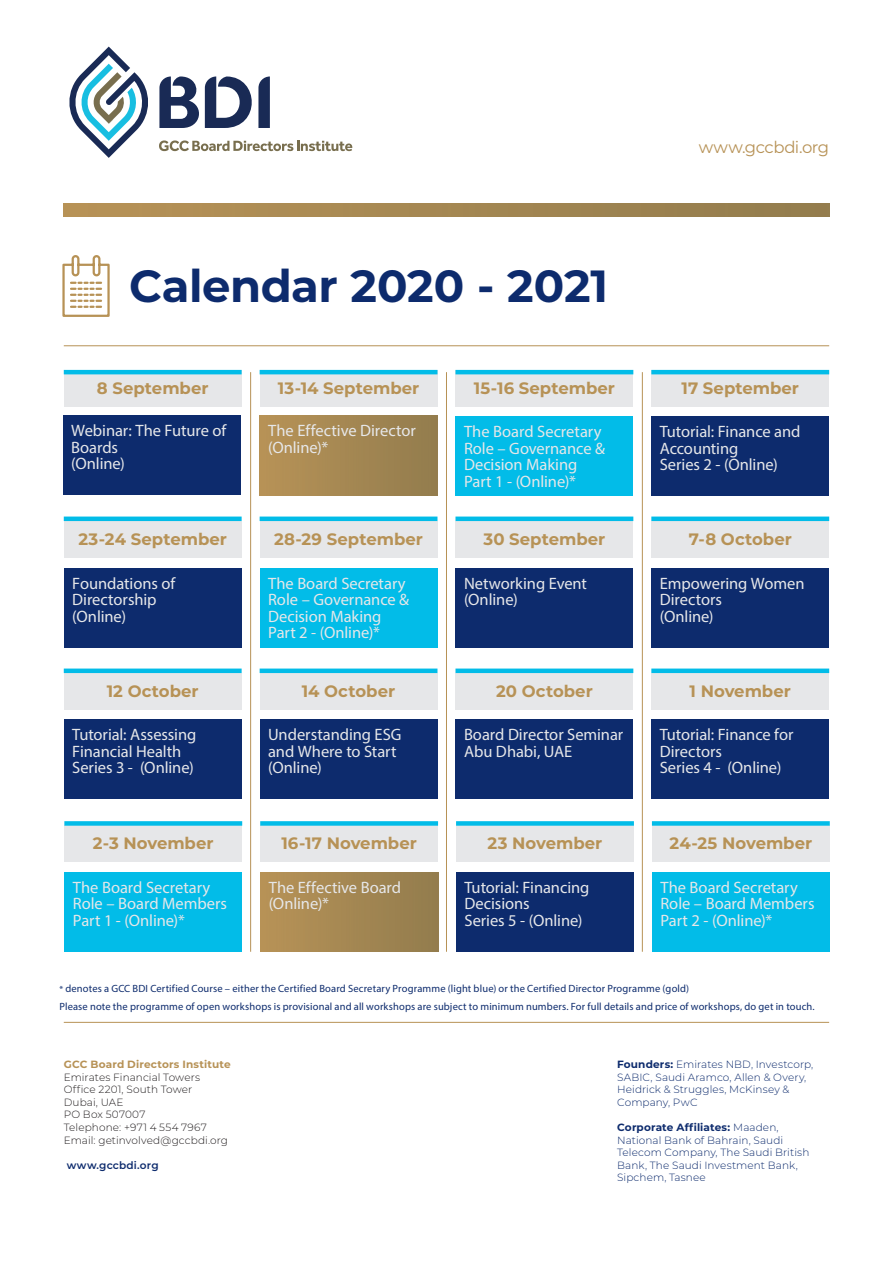
<style>
.page{position:relative;width:893px;height:1263px;background:#fff}
.page>*{position:absolute;margin:0;border:0;box-sizing:border-box;transform-origin:0 0}
.t1{font:700 45px "Montserrat";letter-spacing:-.01em;color:#0d2b6d}
.t2{font:16.5px/16.5px "Myriad Pro";letter-spacing:-.005em;color:#e6e7e9}
.t3{font:700 16.5px "Montserrat";color:#b79256}
.t4{font:16.5px "Montserrat";letter-spacing:-.025em;color:#b79256}
.t5{font:10.5px/18px "Myriad Pro";letter-spacing:.015em;color:#0d2b6d}
.t6{font:300 10.5px/12.6px "Montserrat";letter-spacing:.01em;color:#0d2b6d}
.t7{font:300 10.5px/12.6px "Montserrat";letter-spacing:.01em;color:#231f20}
.t8{font:700 10.5px "Montserrat";letter-spacing:.015em;color:#b79256}
.t9{font:600 10.5px "Montserrat";letter-spacing:.015em;color:#0d2b6d}
.s1{font-size:9px}
.s2{font-weight:700}
</style>
<div class="page">
<svg style="left:69px;top:47px;width:79px;height:111px"></svg>
<svg style="left:159px;top:76px;width:111px;height:52px"></svg>
<svg style="left:159px;top:140px;width:193px;height:11px"></svg>
<svg style="left:62px;top:255px;width:48px;height:62px"></svg>
<hr style="left:64px;top:1022px;width:765px;height:1px;background:#b79256">
<svg style="left:64px;top:203px;width:765px;height:13px"></svg>
<hr style="left:64px;top:345px;width:765px;height:1px;background:#b79256">
<hr style="left:250px;top:372px;width:1px;height:580px;background:#b79256">
<hr style="left:446px;top:372px;width:1px;height:580px;background:#b79256">
<hr style="left:642px;top:372px;width:1px;height:580px;background:#b79256">
<div style="left:64px;top:370px;width:178px;height:36px;background:#e6e7e9"></div>
<div style="left:260px;top:370px;width:177px;height:36px;background:#e6e7e9"></div>
<div style="left:455px;top:370px;width:178px;height:36px;background:#e6e7e9"></div>
<div style="left:651px;top:370px;width:178px;height:36px;background:#e6e7e9"></div>
<div style="left:64px;top:521px;width:178px;height:36px;background:#e6e7e9"></div>
<div style="left:260px;top:521px;width:177px;height:36px;background:#e6e7e9"></div>
<div style="left:455px;top:521px;width:178px;height:36px;background:#e6e7e9"></div>
<div style="left:651px;top:521px;width:178px;height:36px;background:#e6e7e9"></div>
<div style="left:64px;top:673px;width:178px;height:36px;background:#e6e7e9"></div>
<div style="left:260px;top:673px;width:177px;height:36px;background:#e6e7e9"></div>
<div style="left:455px;top:673px;width:178px;height:36px;background:#e6e7e9"></div>
<div style="left:651px;top:673px;width:178px;height:36px;background:#e6e7e9"></div>
<div style="left:260px;top:568px;width:177px;height:80px;background:#02bce8"></div>
<div style="left:63px;top:415px;width:178px;height:80px;background:#0d2b6d"></div>
<div style="left:260px;top:415px;width:177px;height:80px;background:linear-gradient(to right,#b79357,#927c4e)"></div>
<div style="left:455px;top:416px;width:178px;height:80px;background:#02bce8"></div>
<div style="left:651px;top:416px;width:178px;height:80px;background:#0d2b6d"></div>
<div style="left:64px;top:568px;width:178px;height:80px;background:#0d2b6d"></div>
<div style="left:455px;top:568px;width:178px;height:80px;background:#0d2b6d"></div>
<div style="left:651px;top:568px;width:178px;height:80px;background:#0d2b6d"></div>
<div style="left:64px;top:719px;width:178px;height:80px;background:#0d2b6d"></div>
<div style="left:260px;top:719px;width:177px;height:80px;background:#0d2b6d"></div>
<div style="left:455px;top:719px;width:178px;height:80px;background:#0d2b6d"></div>
<div style="left:651px;top:719px;width:178px;height:80px;background:#0d2b6d"></div>
<hr style="left:64px;top:370px;width:178px;height:4px;background:#02bce8">
<hr style="left:260px;top:370px;width:177px;height:4px;background:#02bce8">
<hr style="left:455px;top:370px;width:178px;height:4px;background:#02bce8">
<hr style="left:651px;top:370px;width:178px;height:4px;background:#02bce8">
<div style="left:64px;top:516px;width:178px;height:5px;background:#02bce8"></div>
<div style="left:260px;top:516px;width:177px;height:5px;background:#02bce8"></div>
<div style="left:455px;top:516px;width:178px;height:5px;background:#02bce8"></div>
<div style="left:651px;top:516px;width:178px;height:5px;background:#02bce8"></div>
<div style="left:64px;top:668px;width:178px;height:5px;background:#02bce8"></div>
<div style="left:260px;top:668px;width:177px;height:5px;background:#02bce8"></div>
<div style="left:455px;top:668px;width:178px;height:5px;background:#02bce8"></div>
<div style="left:651px;top:668px;width:178px;height:5px;background:#02bce8"></div>
<div style="left:64px;top:826px;width:178px;height:36px;background:#e6e7e9"></div>
<div style="left:260px;top:826px;width:178px;height:36px;background:#e6e7e9"></div>
<div style="left:456px;top:826px;width:178px;height:36px;background:#e6e7e9"></div>
<div style="left:652px;top:826px;width:178px;height:36px;background:#e6e7e9"></div>
<div style="left:64px;top:872px;width:178px;height:80px;background:#02bce8"></div>
<div style="left:260px;top:872px;width:178px;height:80px;background:linear-gradient(to right,#b79357,#937c4e)"></div>
<div style="left:456px;top:872px;width:178px;height:80px;background:#0d2b6d"></div>
<div style="left:652px;top:872px;width:178px;height:80px;background:#02bce8"></div>
<div style="left:64px;top:821px;width:178px;height:5px;background:#02bce8"></div>
<div style="left:260px;top:821px;width:178px;height:5px;background:#02bce8"></div>
<div style="left:456px;top:821px;width:178px;height:5px;background:#02bce8"></div>
<div style="left:652px;top:821px;width:178px;height:5px;background:#02bce8"></div>
<h1 class="t1" style="left:129px;top:253px;width:481px">Calendar 2020 - 2021</h1>
<p class="t4" style="left:699px;top:136px;width:132px">www.gccbdi.org</p>
<p class="t3" style="left:97px;top:376px;width:113px">8 September</p>
<p class="t3" style="left:278px;top:376px;width:143px">13-14 September</p>
<p class="t3" style="left:474px;top:376px;width:143px">15-16 September</p>
<p class="t3" style="left:681px;top:376px;width:119px">17 September</p>
<p class="t2" style="left:71px;top:422px;width:157px">Webinar: The Future of<br>Boards<br>(Online)</p>
<p class="t2" style="left:268px;top:422px;width:149px">The Effective Director (Online)*</p>
<p class="t2" style="left:464px;top:423px;width:143px">The Board Secretary<br>Role – Governance &amp;<br>Decision Making<br>Part 1 - (Online)*</p>
<p class="t2" style="left:660px;top:423px;width:142px">Tutorial: Finance and<br>Accounting<br>Series 2 - (Online)</p>
<p class="t3" style="left:78px;top:527px;width:150px">23-24 September</p>
<p class="t3" style="left:274px;top:527px;width:150px">28-29 September</p>
<p class="t3" style="left:483px;top:527px;width:123px">30 September</p>
<p class="t3" style="left:689px;top:527px;width:105px">7-8 October</p>
<p class="t2" style="left:72px;top:575px;width:104px">Foundations of<br>Directorship (Online)</p>
<p class="t2" style="left:464px;top:575px;width:125px">Networking Event (Online)</p>
<p class="t2" style="left:660px;top:575px;width:146px">Empowering Women<br>Directors<br>(Online)</p>
<p class="t2" style="left:268px;top:575px;width:143px">The Board Secretary<br>Role – Governance &amp;<br>Decision Making<br>Part 2 - (Online)*</p>
<p class="t3" style="left:107px;top:679px;width:93px">12 October</p>
<p class="t3" style="left:302px;top:679px;width:95px">14 October</p>
<p class="t3" style="left:496px;top:679px;width:98px">20 October</p>
<p class="t3" style="left:690px;top:679px;width:103px">1 November</p>
<p class="t2" style="left:72px;top:726px;width:126px">Tutorial: Assessing<br>Financial Health<br>Series 3 - (Online)</p>
<p class="t2" style="left:268px;top:726px;width:135px">Understanding ESG and Where to Start (Online)</p>
<p class="t2" style="left:464px;top:726px;width:161px">Board Director Seminar<br>Abu Dhabi, UAE</p>
<p class="t2" style="left:660px;top:726px;width:135px">Tutorial: Finance for<br>Directors<br>Series 4 - (Online)</p>
<p class="t3" style="left:93px;top:832px;width:122px">2-3 November</p>
<p class="t3" style="left:281px;top:832px;width:137px">16-17 November</p>
<p class="t3" style="left:488px;top:832px;width:116px">23 November</p>
<p class="t3" style="left:669px;top:832px;width:144px">24-25 November</p>
<p class="t2" style="left:73px;top:879px;width:156px">The Board Secretary<br>Role – Board Members<br>Part 1 - (Online)*</p>
<p class="t2" style="left:269px;top:879px;width:134px">The Effective Board (Online)*</p>
<p class="t2" style="left:465px;top:879px;width:126px">Tutorial: Financing<br>Decisions<br>Series 5 - (Online)</p>
<p class="t2" style="left:660px;top:879px;width:156px">The Board Secretary<br>Role – Board Members<br>Part 2 - (Online)*</p>
<p class="t5" style="left:60px;top:979px;width:757px"><span class="s1">*</span> denotes a GCC BDI Certified Course – either the Certified Board Secretary Programme (light blue) or the Certified Director Programme (gold)<br>Please note the programme of open workshops is provisional and all workshops are subject to minimum numbers. For full details and price of workshops, do get in touch.</p>
<p class="t8" style="left:64px;top:1057px;width:168px">GCC Board Directors Institute</p>
<p class="t7" style="left:64px;top:1070px;width:166px">Emirates Financial Towers<br>Office 2201, South Tower<br>Dubai, UAE<br>PO Box 507007<br>Telephone: +971 4 554 7967<br>Email: getinvolved@gccbdi.org</p>
<p class="t9" style="left:67px;top:1157px;width:93px">www.gccbdi.org</p>
<p class="t6" style="left:617px;top:1057px;width:198px"><span class="s2">Founders:</span> Emirates NBD, Investcorp,<br>SABIC, Saudi Aramco, Allen &amp; Overy,<br>Heidrick &amp; Struggles, McKinsey &amp;<br>Company, PwC</p>
<p class="t6" style="left:617px;top:1120px;width:194px"><span class="s2">Corporate Affiliates:</span> Maaden,<br>National Bank of Bahrain, Saudi<br>Telecom Company, The Saudi British<br>Bank, The Saudi Investment Bank,<br>Sipchem, Tasnee</p>
</div>
